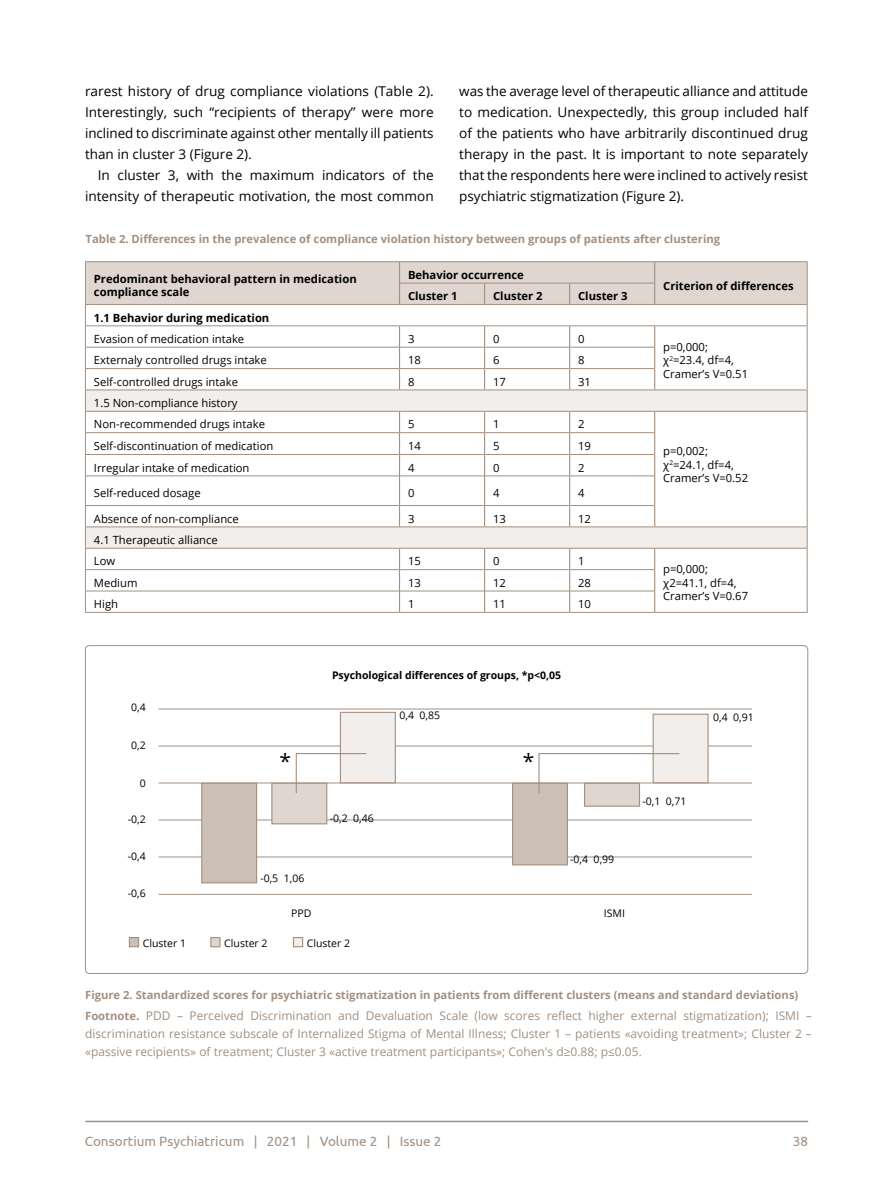
<style>
.page{position:relative;width:893px;height:1191px;background:#fff}
.page>*{position:absolute;margin:0;border:0;box-sizing:border-box;transform-origin:0 0}
.t1{font:21px "Open Sans";color:#000}
.t2{font:13.5px/21px "Open Sans";color:#000;text-align:justify}
.t3{font:13.5px "Ubuntu";color:#a38f80}
.t4{font:12px/18px "Open Sans";color:#a38f80;text-align:justify}
.t5{font:11.25px/13.5px "Open Sans";color:#000}
.t6{font:700 11.25px "Open Sans";color:#a38f80}
.t7{font:700 11.25px/13.5px "Open Sans";color:#000}
.t8{font:10.5px "Open Sans";color:#000}
.t9{font:700 10.5px "Open Sans";color:#000}
.s1{font-weight:700;font-size:11.25px}
.s2{font-weight:700}
</style>
<div class="page">
<hr style="left:85px;top:1120px;width:723px;height:2px;background:#a38f80">
<hr style="left:85px;top:261px;width:314px;height:1px;background:#a38f80">
<hr style="left:399px;top:261px;width:86px;height:1px;background:#a38f80">
<hr style="left:485px;top:261px;width:85px;height:1px;background:#a38f80">
<hr style="left:570px;top:261px;width:85px;height:1px;background:#a38f80">
<hr style="left:655px;top:261px;width:152px;height:1px;background:#a38f80">
<hr style="left:655px;top:612px;width:152px;height:1px;background:#a38f80">
<hr style="left:85px;top:612px;width:314px;height:1px;background:#a38f80">
<hr style="left:399px;top:612px;width:86px;height:1px;background:#a38f80">
<hr style="left:485px;top:612px;width:85px;height:1px;background:#a38f80">
<hr style="left:570px;top:612px;width:85px;height:1px;background:#a38f80">
<svg style="left:85px;top:262px;width:723px;height:350px"></svg>
<hr style="left:158px;top:708px;width:594px;height:1px;background:#a38f80">
<hr style="left:158px;top:782px;width:594px;height:1px;background:#a38f80">
<hr style="left:158px;top:745px;width:594px;height:1px;background:#a38f80">
<hr style="left:158px;top:819px;width:594px;height:1px;background:#a38f80">
<hr style="left:158px;top:856px;width:594px;height:1px;background:#a38f80">
<hr style="left:158px;top:894px;width:594px;height:1px;background:#a38f80">
<div style="left:201px;top:782px;width:56px;height:101px;background:#ccc0b6;border:1px solid #a38f80"></div>
<div style="left:512px;top:782px;width:56px;height:83px;background:#ccc0b6;border:1px solid #a38f80"></div>
<div style="left:271px;top:782px;width:56px;height:42px;background:#ded6cf;border:1px solid #a38f80"></div>
<div style="left:340px;top:712px;width:56px;height:71px;background:#f1eeeb;border:1px solid #a38f80"></div>
<div style="left:653px;top:713px;width:56px;height:70px;background:#f1eeeb;border:1px solid #a38f80"></div>
<div style="left:584px;top:782px;width:56px;height:24px;background:#ded6cf;border:1px solid #a38f80"></div>
<svg style="left:295px;top:752px;width:72px;height:42px"></svg>
<svg style="left:538px;top:752px;width:143px;height:42px"></svg>
<div style="left:129px;top:937px;width:10px;height:10px;background:#ccc0b6;border:1px solid #a38f80"></div>
<div style="left:210px;top:937px;width:11px;height:10px;background:#ded6cf;border:1px solid #a38f80"></div>
<div style="left:293px;top:937px;width:10px;height:10px;background:#f1eeeb;border:1px solid #a38f80"></div>
<p class="t2" style="left:85px;top:80px;width:350px">rarest history of drug compliance violations (Table 2).<br>Interestingly, such “recipients of therapy” were more inclined to discriminate against other mentally ill patients than in cluster 3 (Figure 2).</p>
<p class="t2" style="left:85px;top:164px;width:350px;text-align:right">In cluster 3, with the maximum indicators of the intensity of therapeutic motivation, the most common</p>
<p class="t2" style="left:459px;top:80px;width:350px">was the average level of therapeutic alliance and attitude to medication. Unexpectedly, this group included half of the patients who have arbitrarily discontinued drug therapy in the past. It is important to note separately that the respondents here were inclined to actively resist psychiatric stigmatization (Figure 2).</p>
<p class="t6" style="left:86px;top:231px;width:636px">Table 2. Differences in the prevalence of compliance violation history between groups of patients after clustering</p>
<p class="t7" style="left:94px;top:272px;width:264px">Predominant behavioral pattern in medication compliance scale</p>
<p class="t7" style="left:408px;top:268px;width:117px">Behavior occurrence</p>
<p class="t7" style="left:663px;top:278px;width:132px">Criterion of differences</p>
<p class="t7" style="left:408px;top:289px;width:51px">Cluster 1</p>
<p class="t7" style="left:493px;top:289px;width:51px">Cluster 2</p>
<p class="t7" style="left:578px;top:289px;width:51px">Cluster 3</p>
<p class="t7" style="left:94px;top:310px;width:177px">1.1 Behavior during medication</p>
<p class="t5" style="left:94px;top:332px;width:152px">Evasion of medication intake</p>
<p class="t5" style="left:408px;top:332px;width:8px">3</p>
<p class="t5" style="left:493px;top:332px;width:8px">0</p>
<p class="t5" style="left:578px;top:332px;width:8px">0</p>
<p class="t5" style="left:94px;top:353px;width:174px">Externaly controlled drugs intake</p>
<p class="t5" style="left:408px;top:353px;width:14px">18</p>
<p class="t5" style="left:493px;top:353px;width:8px">6</p>
<p class="t5" style="left:578px;top:353px;width:8px">8</p>
<p class="t5" style="left:94px;top:374px;width:146px">Self-controlled drugs intake</p>
<p class="t5" style="left:408px;top:374px;width:8px">8</p>
<p class="t5" style="left:493px;top:374px;width:14px">17</p>
<p class="t5" style="left:578px;top:374px;width:14px">31</p>
<p class="t5" style="left:94px;top:392px;width:173px;line-height:21.3px">1.5 Non-compliance history<br>Non-recommended drugs intake</p>
<p class="t5" style="left:408px;top:417px;width:8px">5</p>
<p class="t5" style="left:493px;top:417px;width:8px">1</p>
<p class="t5" style="left:578px;top:417px;width:8px">2</p>
<p class="t5" style="left:94px;top:439px;width:181px">Self-discontinuation of medication</p>
<p class="t5" style="left:408px;top:439px;width:14px">14</p>
<p class="t5" style="left:493px;top:439px;width:8px">5</p>
<p class="t5" style="left:578px;top:439px;width:14px">19</p>
<p class="t5" style="left:94px;top:460px;width:157px">Irregular intake of medication</p>
<p class="t5" style="left:408px;top:460px;width:8px">4</p>
<p class="t5" style="left:493px;top:460px;width:8px">0</p>
<p class="t5" style="left:578px;top:460px;width:8px">2</p>
<p class="t5" style="left:94px;top:486px;width:108px">Self-reduced dosage</p>
<p class="t5" style="left:408px;top:486px;width:8px">0</p>
<p class="t5" style="left:493px;top:486px;width:8px">4</p>
<p class="t5" style="left:578px;top:486px;width:8px">4</p>
<p class="t5" style="left:94px;top:511px;width:146px">Absence of non-compliance</p>
<p class="t5" style="left:408px;top:511px;width:8px">3</p>
<p class="t5" style="left:493px;top:511px;width:14px">13</p>
<p class="t5" style="left:578px;top:511px;width:14px">12</p>
<p class="t5" style="left:94px;top:529px;width:125px;line-height:21.3px">4.1 Therapeutic alliance<br>Low</p>
<p class="t5" style="left:408px;top:554px;width:14px">15</p>
<p class="t5" style="left:493px;top:554px;width:8px">0</p>
<p class="t5" style="left:578px;top:554px;width:8px">1</p>
<p class="t5" style="left:94px;top:575px;width:45px">Medium</p>
<p class="t5" style="left:408px;top:575px;width:14px">13</p>
<p class="t5" style="left:493px;top:575px;width:14px">12</p>
<p class="t5" style="left:578px;top:575px;width:14px">28</p>
<p class="t5" style="left:94px;top:597px;width:26px">High</p>
<p class="t5" style="left:408px;top:597px;width:8px">1</p>
<p class="t5" style="left:493px;top:597px;width:14px">11</p>
<p class="t5" style="left:578px;top:597px;width:14px">10</p>
<p class="t5" style="left:663px;top:340px;width:86px">p=0,000; χ<sup>2</sup>=23.4, df=4,<br>Cramer’s V=0.51</p>
<p class="t5" style="left:663px;top:444px;width:86px">p=0,002; χ<sup>2</sup>=24.1, df=4,<br>Cramer’s V=0.52</p>
<p class="t5" style="left:663px;top:562px;width:86px">p=0,000; χ2=41.1, df=4,<br>Cramer’s V=0.67</p>
<p class="t8" style="left:131px;top:700px;width:16px">0,4</p>
<p class="t8" style="left:131px;top:738px;width:16px">0,2</p>
<p class="t8" style="left:140px;top:776px;width:8px">0</p>
<p class="t8" style="left:128px;top:812px;width:19px">-0,2</p>
<p class="t8" style="left:128px;top:849px;width:19px">-0,4</p>
<p class="t8" style="left:128px;top:886px;width:19px">-0,6</p>
<p class="t9" style="left:332px;top:667px;width:231px">Psychological differences of groups, *p&lt;0,05</p>
<p class="t8" style="left:400px;top:708px;width:42px">0,4 0,85</p>
<h1 class="t1" style="left:280px;top:747px;width:13px">*</h1>
<h1 class="t1" style="left:523px;top:747px;width:13px">*</h1>
<p class="t8" style="left:330px;top:811px;width:46px">-0,2 0,46</p>
<p class="t8" style="left:570px;top:852px;width:46px">-0,4 0,99</p>
<p class="t8" style="left:260px;top:871px;width:46px">-0,5 1,06</p>
<p class="t8" style="left:291px;top:906px;width:22px">PPD</p>
<p class="t8" style="left:604px;top:906px;width:23px">ISMI</p>
<p class="t8" style="left:143px;top:936px;width:45px">Cluster 1</p>
<p class="t8" style="left:224px;top:936px;width:45px">Cluster 2</p>
<p class="t8" style="left:307px;top:936px;width:45px">Cluster 2</p>
<p class="t8" style="left:642px;top:793px;width:46px">-0,1 0,71</p>
<p class="t8" style="left:713px;top:710px;width:42px">0,4 0,91</p>
<p class="t6" style="left:85px;top:987px;width:715px">Figure 2. Standardized scores for psychiatric stigmatization in patients from different clusters (means and standard deviations)</p>
<p class="t4" style="left:85px;top:1006px;width:728px"><span class="s1">Footnote</span><span class="s2">.</span> PDD – Perceived Discrimination and Devaluation Scale (low scores reflect higher external stigmatization); ISMI – discrimination resistance subscale of Internalized Stigma of Mental Illness; Cluster 1 – patients «avoiding treatment»; Cluster 2 – «passive recipients» of treatment; Cluster 3 «active treatment participants»; Cohen's d≥0.88; p≤0.05.</p>
<p class="t3" style="left:85px;top:1133px;width:358px">Consortium Psychiatricum | 2021 | Volume 2 | Issue 2</p>
<p class="t3" style="left:793px;top:1133px;width:17px">38</p>
</div>
